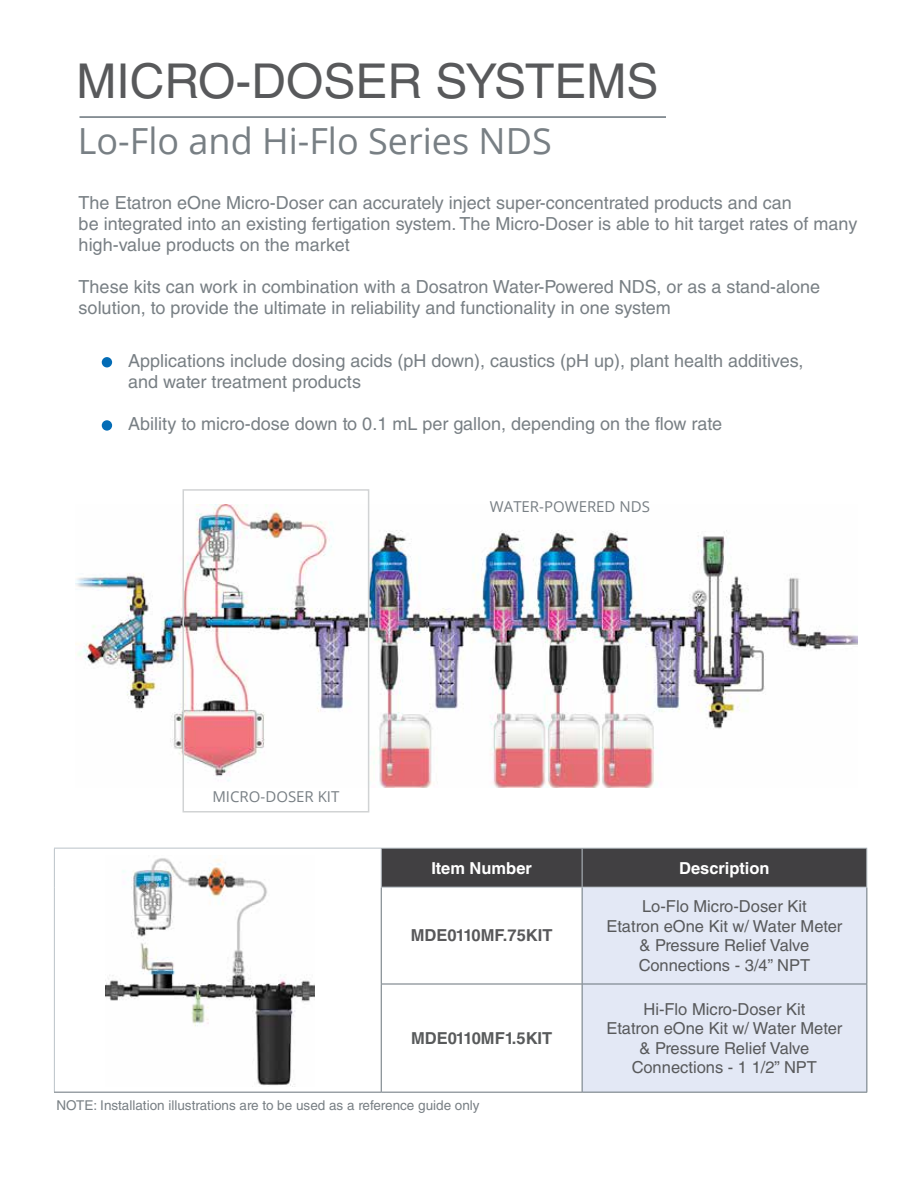
<style>
.page{position:relative;width:918px;height:1188px;background:#fff}
.page>*{position:absolute;margin:0;border:0;box-sizing:border-box;transform-origin:0 0}
.t1{font:48px "Helvetica LT Std";color:#58595b}
.t2{font:36px "Open Sans";color:#787f84}
.t3{font:18px/21px "Helvetica LT Std";color:#787f84}
.t4{font:16.5px/19.5px "Helvetica LT Std";color:#58595b;text-align:center}
.t5{font:700 16.5px "Helvetica LT Std";color:#fff}
.t6{font:700 16.5px "Helvetica LT Std";color:#58585a}
.t7{font:700 16.5px "Helvetica LT Std";color:#585a5b}
.t8{font:15px "Open Sans";color:#787f84}
.t9{font:13.5px "Helvetica LT Std";color:#787f84}
</style>
<div class="page">
<div style="left:382px;top:849px;width:484px;height:38px;background:#414042"></div>
<div style="left:583px;top:888px;width:283px;height:204px;background:#e3e8f5"></div>
<hr style="left:54px;top:848px;width:327px;height:1px;background:#bac2c8">
<hr style="left:54px;top:849px;width:1px;height:38px;background:#bac2c8">
<hr style="left:381px;top:848px;width:201px;height:1px;background:#bac2c8">
<hr style="left:381px;top:849px;width:1px;height:38px;background:#bac2c8">
<hr style="left:582px;top:848px;width:285px;height:1px;background:#bac2c8">
<hr style="left:582px;top:849px;width:1px;height:38px;background:#bac2c8">
<hr style="left:866px;top:849px;width:1px;height:38px;background:#bac2c8">
<hr style="left:54px;top:887px;width:1px;height:97px;background:#bac2c8">
<hr style="left:381px;top:887px;width:201px;height:1px;background:#bac2c8">
<hr style="left:582px;top:887px;width:285px;height:1px;background:#bac2c8">
<hr style="left:54px;top:984px;width:1px;height:108px;background:#bac2c8">
<hr style="left:381px;top:888px;width:1px;height:96px;background:#68737a">
<hr style="left:582px;top:888px;width:1px;height:96px;background:#68737a">
<hr style="left:866px;top:888px;width:1px;height:96px;background:#68737a">
<hr style="left:381px;top:984px;width:201px;height:1px;background:#68737a">
<hr style="left:381px;top:984px;width:1px;height:108px;background:#68737a">
<hr style="left:582px;top:984px;width:285px;height:1px;background:#68737a">
<hr style="left:582px;top:984px;width:1px;height:108px;background:#68737a">
<hr style="left:866px;top:984px;width:1px;height:108px;background:#68737a">
<hr style="left:54px;top:1092px;width:327px;height:1px;background:#68737a">
<hr style="left:381px;top:1092px;width:201px;height:1px;background:#68737a">
<hr style="left:582px;top:1092px;width:285px;height:1px;background:#68737a">
<img style="left:105px;top:858px;width:210px;height:228px">
<hr style="left:80px;top:116px;width:586px;height:2px;background:#68737a">
<div style="left:102px;top:357px;width:10px;height:10px;background:#036cb6;border-radius:50%"></div>
<div style="left:102px;top:420px;width:10px;height:11px;background:#036cb6;border-radius:50%"></div>
<img style="left:75px;top:505px;width:783px;height:282px">
<div style="left:183px;top:489px;width:186px;height:324px;border:2px solid #d1d3d4"></div>
<h1 class="t1" style="left:76px;top:53px;width:583px">MICRO-DOSER SYSTEMS</h1>
<h2 class="t2" style="left:78px;top:117px;width:476px">Lo-Flo and Hi-Flo Series NDS</h2>
<p class="t3" style="left:79px;top:192px;width:780px">The Etatron eOne Micro-Doser can accurately inject super-concentrated products and can<br>be integrated into an existing fertigation system. The Micro-Doser is able to hit target rates of many high-value products on the market</p>
<p class="t3" style="left:79px;top:276px;width:743px">These kits can work in combination with a Dosatron Water-Powered NDS, or as a stand-alone solution, to provide the ultimate in reliability and functionality in one system</p>
<p class="t3" style="left:128px;top:350px;width:677px">Applications include dosing acids (pH down), caustics (pH up), plant health additives, and water treatment products</p>
<p class="t3" style="left:128px;top:413px;width:595px">Ability to micro-dose down to 0.1 mL per gallon, depending on the flow rate</p>
<p class="t8" style="left:490px;top:497px;width:161px">WATER-POWERED NDS</p>
<p class="t8" style="left:212px;top:787px;width:129px">MICRO-DOSER KIT</p>
<p class="t5" style="left:431px;top:858px;width:102px">Item Number</p>
<p class="t5" style="left:679px;top:858px;width:92px">Description</p>
<p class="t6" style="left:411px;top:926px;width:143px">MDE0110MF.75KIT</p>
<p class="t7" style="left:411px;top:1028px;width:143px">MDE0110MF1.5KIT</p>
<p class="t4" style="left:606px;top:897px;width:237px">Lo-Flo Micro-Doser Kit<br>Etatron eOne Kit w/ Water Meter &amp; Pressure Relief Valve<br>Connections - 3/4” NPT</p>
<p class="t4" style="left:606px;top:999px;width:237px">Hi-Flo Micro-Doser Kit<br>Etatron eOne Kit w/ Water Meter &amp; Pressure Relief Valve<br>Connections - 1 1/2” NPT</p>
<p class="t9" style="left:57px;top:1097px;width:424px">NOTE: Installation illustrations are to be used as a reference guide only</p>
</div>
